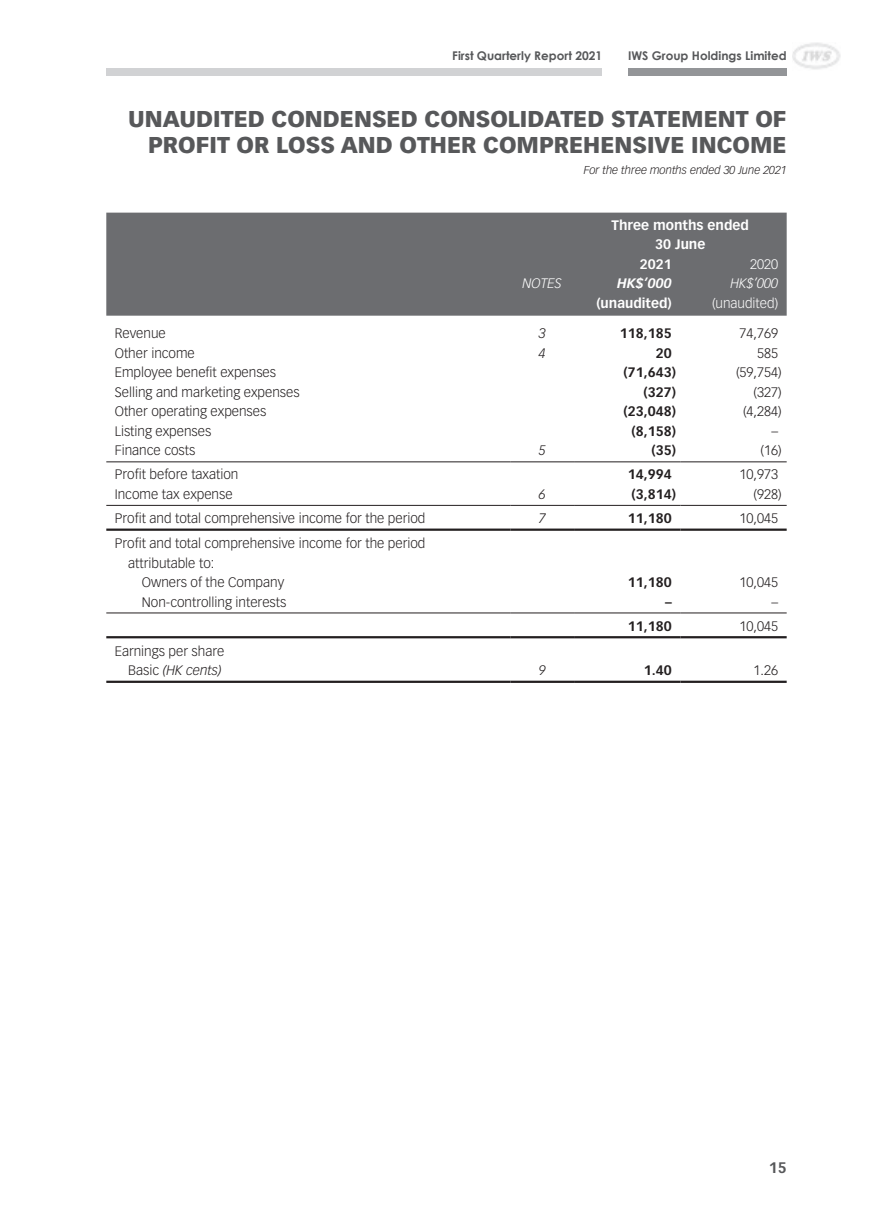
<style>
.page{position:relative;width:893px;height:1212px;background:#fff}
.page>*{position:absolute;margin:0;border:0;box-sizing:border-box;transform-origin:0 0}
.t1{font:900 22.5px/25.5px "Vectora LT Std";color:#57585a;text-align:right}
.t2{font:700 15px "Vectora LT Std";color:#57585a}
.t3{font:300 13.5px/19.5px "Vectora LT Std";color:#231f20;text-align:right}
.t4{font:700 13.5px "Vectora LT Std";color:#231f20}
.t5{font:700 13.5px "Vectora LT Std";color:#fff}
.t6{font:300 13.5px "Vectora LT Std";color:#fff}
.t7{font:italic 300 13.5px "Vectora LT Std";color:#fff}
.t8{font:italic 700 13.5px "Vectora LT Std";color:#fff}
.t9{font:italic 300 13.5px "Vectora LT Std";color:#231f20}
.t10{font:700 12px "Century Gothic";color:#57585a}
.t11{font:italic 300 11.25px "Vectora LT Std";color:#231f20}
.s1{font-style:italic}
</style>
<div class="page">
<div style="left:106px;top:68px;width:496px;height:7px;background:#d1d2d4"></div>
<div style="left:628px;top:68px;width:159px;height:7px;background:#939598"></div>
<img style="left:792px;top:43px;width:48px;height:27px">
<div style="left:106px;top:213px;width:681px;height:103px;background:#6c6d70"></div>
<hr style="left:106px;top:461px;width:404px;height:1px;background:#231f20">
<hr style="left:510px;top:461px;width:64px;height:1px;background:#231f20">
<hr style="left:574px;top:461px;width:106px;height:1px;background:#231f20">
<hr style="left:680px;top:461px;width:107px;height:1px;background:#231f20">
<hr style="left:106px;top:505px;width:404px;height:1px;background:#231f20">
<hr style="left:510px;top:505px;width:64px;height:1px;background:#231f20">
<hr style="left:574px;top:505px;width:106px;height:1px;background:#231f20">
<hr style="left:680px;top:505px;width:107px;height:1px;background:#231f20">
<hr style="left:106px;top:528px;width:404px;height:3px;background:#231f20">
<hr style="left:510px;top:528px;width:64px;height:3px;background:#231f20">
<hr style="left:574px;top:528px;width:106px;height:3px;background:#231f20">
<hr style="left:680px;top:528px;width:107px;height:3px;background:#231f20">
<hr style="left:106px;top:612px;width:404px;height:1px;background:#231f20">
<hr style="left:510px;top:612px;width:64px;height:1px;background:#231f20">
<hr style="left:574px;top:612px;width:106px;height:1px;background:#231f20">
<hr style="left:680px;top:612px;width:107px;height:1px;background:#231f20">
<hr style="left:106px;top:636px;width:404px;height:2px;background:#231f20">
<hr style="left:510px;top:636px;width:64px;height:2px;background:#231f20">
<hr style="left:574px;top:636px;width:106px;height:2px;background:#231f20">
<hr style="left:680px;top:636px;width:107px;height:2px;background:#231f20">
<hr style="left:106px;top:681px;width:404px;height:2px;background:#231f20">
<hr style="left:510px;top:681px;width:64px;height:2px;background:#231f20">
<hr style="left:574px;top:681px;width:106px;height:2px;background:#231f20">
<hr style="left:680px;top:681px;width:107px;height:2px;background:#231f20">
<p class="t10" style="left:452px;top:46px;width:152px">First Quarterly Report 2021</p>
<p class="t10" style="left:628px;top:46px;width:160px">IWS Group Holdings Limited</p>
<h1 class="t1" style="left:128px;top:106px;width:660px">UNAUDITED CONDENSED CONSOLIDATED STATEMENT OF<br>PROFIT OR LOSS AND OTHER COMPREHENSIVE INCOME</h1>
<p class="t11" style="left:584px;top:163px;width:204px">For the three months ended 30 June 2021</p>
<p class="t5" style="left:612px;top:217px;width:139px">Three months ended</p>
<p class="t5" style="left:655px;top:236px;width:52px">30 June</p>
<p class="t5" style="left:640px;top:256px;width:33px">2021</p>
<p class="t6" style="left:750px;top:256px;width:30px">2020</p>
<p class="t7" style="left:522px;top:275px;width:41px">NOTES</p>
<p class="t8" style="left:617px;top:275px;width:56px">HK$’000</p>
<p class="t7" style="left:730px;top:275px;width:49px">HK$’000</p>
<p class="t5" style="left:596px;top:295px;width:77px">(unaudited)</p>
<p class="t6" style="left:712px;top:295px;width:68px">(unaudited)</p>
<p class="t3" style="left:115px;top:324px;width:53px">Revenue</p>
<p class="t9" style="left:539px;top:326px;width:8px">3</p>
<p class="t4" style="left:620px;top:325px;width:53px">118,185</p>
<p class="t3" style="left:739px;top:324px;width:40px">74,769</p>
<p class="t3" style="left:115px;top:343px;width:82px">Other income</p>
<p class="t9" style="left:539px;top:345px;width:8px">4</p>
<p class="t4" style="left:656px;top:345px;width:17px">20</p>
<p class="t3" style="left:757px;top:343px;width:23px">585</p>
<p class="t3" style="left:115px;top:363px;width:163px">Employee benefit expenses</p>
<p class="t4" style="left:624px;top:364px;width:54px">(71,643)</p>
<p class="t3" style="left:736px;top:363px;width:47px">(59,754)</p>
<p class="t3" style="left:115px;top:382px;width:186px">Selling and marketing expenses</p>
<p class="t4" style="left:644px;top:384px;width:34px">(327)</p>
<p class="t3" style="left:754px;top:382px;width:30px">(327)</p>
<p class="t3" style="left:115px;top:402px;width:153px">Other operating expenses</p>
<p class="t4" style="left:624px;top:403px;width:54px">(23,048)</p>
<p class="t3" style="left:743px;top:402px;width:40px">(4,284)</p>
<p class="t3" style="left:115px;top:421px;width:98px">Listing expenses</p>
<p class="t4" style="left:632px;top:423px;width:46px">(8,158)</p>
<p class="t3" style="left:771px;top:421px;width:8px">–</p>
<p class="t3" style="left:115px;top:441px;width:82px">Finance costs</p>
<p class="t9" style="left:539px;top:442px;width:8px">5</p>
<p class="t4" style="left:652px;top:442px;width:26px">(35)</p>
<p class="t3" style="left:761px;top:441px;width:23px">(16)</p>
<p class="t3" style="left:115px;top:465px;width:125px">Profit before taxation</p>
<p class="t4" style="left:628px;top:466px;width:45px">14,994</p>
<p class="t3" style="left:740px;top:465px;width:40px">10,973</p>
<p class="t3" style="left:115px;top:485px;width:119px">Income tax expense</p>
<p class="t9" style="left:539px;top:486px;width:8px">6</p>
<p class="t4" style="left:632px;top:486px;width:46px">(3,814)</p>
<p class="t3" style="left:754px;top:485px;width:30px">(928)</p>
<p class="t3" style="left:115px;top:509px;width:312px">Profit and total comprehensive income for the period</p>
<p class="t9" style="left:539px;top:510px;width:8px">7</p>
<p class="t4" style="left:628px;top:510px;width:45px">11,180</p>
<p class="t3" style="left:740px;top:509px;width:40px">10,045</p>
<p class="t3" style="left:115px;top:534px;width:312px">Profit and total comprehensive income for the period</p>
<p class="t3" style="left:128px;top:553px;width:88px">attributable to:</p>
<p class="t3" style="left:142px;top:573px;width:144px">Owners of the Company</p>
<p class="t4" style="left:628px;top:574px;width:45px">11,180</p>
<p class="t3" style="left:739px;top:573px;width:40px">10,045</p>
<p class="t3" style="left:142px;top:592px;width:146px">Non-controlling interests</p>
<p class="t4" style="left:665px;top:593px;width:8px">–</p>
<p class="t3" style="left:771px;top:592px;width:8px">–</p>
<p class="t4" style="left:628px;top:617px;width:45px">11,180</p>
<p class="t3" style="left:740px;top:616px;width:40px">10,045</p>
<p class="t3" style="left:115px;top:641px;width:111px">Earnings per share<br>Basic <span class="s1">(HK cents)</span></p>
<p class="t9" style="left:539px;top:662px;width:8px">9</p>
<p class="t4" style="left:644px;top:662px;width:29px">1.40</p>
<p class="t3" style="left:754px;top:661px;width:26px">1.26</p>
<p class="t2" style="left:769px;top:1158px;width:19px">15</p>
</div>
